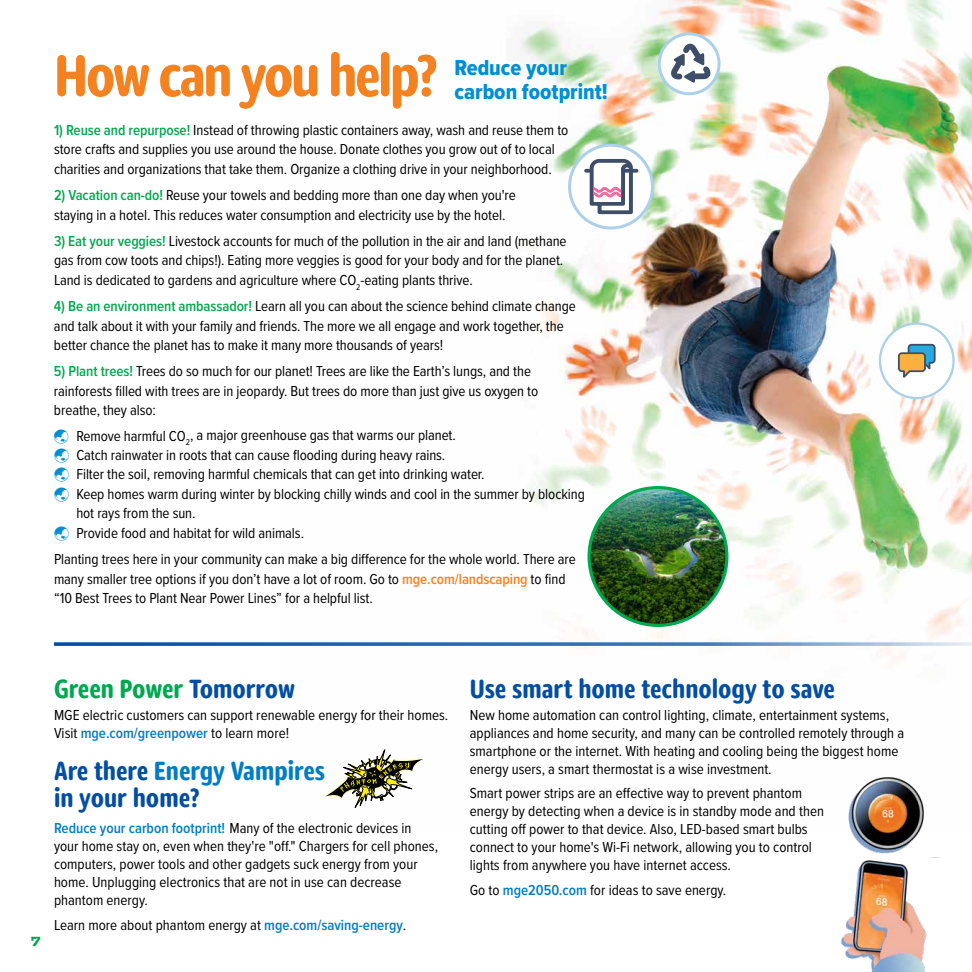
<style>
.page{position:relative;width:972px;height:972px;background:#fff}
.page>*{position:absolute;margin:0;border:0;box-sizing:border-box;transform-origin:0 0}
.t1{font:700 60px "Dita Cd";letter-spacing:-.04em;color:#f58220}
.t2{font:700 27px/27px "Dita Cd";color:#034ea2}
.t3{font:700 27px "Dita Cd";letter-spacing:-.005em;color:#00a850}
.t4{font:22.5px/24px "Proxima Nova Cond Extrabld";color:#008fd5}
.t5{font:15px/19.5px "Proxima Nova Cond";letter-spacing:-.005em;color:#000}
.t6{font:13.5px "Postino Std";color:#00a850}
.s1{font-weight:600;color:#00a850}
.s2{font-weight:600;color:#f58220}
.s3{color:#034ea2}
.s4{font-weight:600;color:#007dc5}
.s5{color:#007dc5}
</style>
<div class="page">
<img style="left:519px;top:0;width:453px;height:656px">
<img style="left:848px;top:777px;width:76px;height:77px">
<img style="left:840px;top:860px;width:87px;height:112px">
<div style="left:570px;top:145px;width:82px;height:83px;background:#fff;border-radius:50%"></div>
<svg style="left:586px;top:159px;width:50px;height:56px"></svg>
<div style="left:568px;top:144px;width:86px;height:85px;border:3px solid #abd0e9;border-radius:50%"></div>
<svg style="left:659px;top:34px;width:60px;height:60px"></svg>
<svg style="left:671px;top:43px;width:40px;height:40px"></svg>
<div style="left:658px;top:32px;width:63px;height:63px;border:3px solid #abd0e9;border-radius:50%"></div>
<div style="left:880px;top:324px;width:74px;height:74px;background:#fff;border-radius:50%"></div>
<svg style="left:898px;top:344px;width:38px;height:34px"></svg>
<div style="left:879px;top:322px;width:76px;height:77px;border:2px solid #abd0e9;border-radius:50%"></div>
<svg style="left:325px;top:749px;width:98px;height:59px"></svg>
<img style="left:589px;top:488px;width:138px;height:137px;border-radius:68px">
<div style="left:588px;top:486px;width:141px;height:141px;border:3px solid #00a850;border-radius:50%"></div>
<div style="left:449px;top:53px;width:164px;height:56px;background:#fff;opacity:.75"></div>
<svg style="left:56px;top:642px;width:916px;height:4px;background:#5587bf"></svg>
<h1 class="t1" style="left:54px;top:38px;width:385px">How can you help?</h1>
<h3 class="t4" style="left:454px;top:55px;width:155px">Reduce your carbon footprint!</h3>
<p class="t5" style="left:54px;top:120px;width:516px"><span class="s1">1) Reuse and repurpose!</span> Instead of throwing plastic containers away, wash and reuse them to store crafts and supplies you use around the house. Donate clothes you grow out of to local charities and organizations that take them. Organize a clothing drive in your neighborhood.</p>
<p class="t5" style="left:54px;top:185px;width:463px"><span class="s1">2) Vacation can-do!</span> Reuse your towels and bedding more than one day when you're staying in a hotel. This reduces water consumption and electricity use by the hotel.</p>
<p class="t5" style="left:54px;top:231px;width:514px"><span class="s1">3) Eat your veggies!</span> Livestock accounts for much of the pollution in the air and land (methane gas from cow toots and chips!). Eating more veggies is good for your body and for the planet.<br>Land is dedicated to gardens and agriculture where CO<sub>2</sub>-eating plants thrive.</p>
<p class="t5" style="left:54px;top:296px;width:523px"><span class="s1">4) Be an environment ambassador!</span> Learn all you can about the science behind climate change and talk about it with your family and friends. The more we all engage and work together, the better chance the planet has to make it many more thousands of years!</p>
<p class="t5" style="left:54px;top:361px;width:486px"><span class="s1">5) Plant trees!</span> Trees do so much for our planet! Trees are like the Earth’s lungs, and the rainforests filled with trees are in jeopardy. But trees do more than just give us oxygen to breathe, they also:</p>
<p class="t5" style="left:76px;top:425px;width:510px">Remove harmful CO<sub>2</sub>, a major greenhouse gas that warms our planet.<br>Catch rainwater in roots that can cause flooding during heavy rains.<br>Filter the soil, removing harmful chemicals that can get into drinking water.<br>Keep homes warm during winter by blocking chilly winds and cool in the summer by blocking hot rays from the sun.<br>Provide food and habitat for wild animals.</p>
<p class="t5" style="left:54px;top:549px;width:523px">Planting trees here in your community can make a big difference for the whole world. There are many smaller tree options if you don’t have a lot of room. Go to <span class="s2">mge.com/landscaping</span> to find “10 Best Trees to Plant Near Power Lines” for a helpful list.</p>
<p class="t6" style="left:31px;top:930px;width:11px">7</p>
<h2 class="t3" style="left:54px;top:672px;width:242px">Green Power <span class="s3">Tomorrow</span></h2>
<p class="t5" style="left:54px;top:705px;width:396px;line-height:18px">MGE electric customers can support renewable energy for their homes.<br>Visit <span class="s4">mge.com/greenpower</span> to learn more!</p>
<h2 class="t2" style="left:54px;top:757px;width:273px">Are there <span class="s5">Energy Vampires </span>in your home?</h2>
<p class="t5" style="left:54px;top:818px;width:386px;line-height:18px"><span class="s4">Reduce your carbon footprint!</span> Many of the electronic devices in your home stay on, even when they're "off." Chargers for cell phones, computers, power tools and other gadgets suck energy from your home. Unplugging electronics that are not in use can decrease phantom energy.</p>
<p class="t5" style="left:54px;top:914px;width:354px">Learn more about phantom energy at <span class="s4">mge.com/saving-energy</span>.</p>
<h2 class="t2" style="left:470px;top:675px;width:367px">Use smart home technology to save</h2>
<p class="t5" style="left:470px;top:705px;width:436px;line-height:18px">New home automation can control lighting, climate, entertainment systems, appliances and home security, and many can be controlled remotely through a smartphone or the internet. With heating and cooling being the biggest home energy users, a smart thermostat is a wise investment.</p>
<p class="t5" style="left:470px;top:784px;width:356px;line-height:18px">Smart power strips are an effective way to prevent phantom energy by detecting when a device is in standby mode and then cutting off power to that device. Also, LED-based smart bulbs connect to your home's Wi-Fi network, allowing you to control lights from anywhere you have internet access.</p>
<p class="t5" style="left:470px;top:880px;width:258px">Go to <span class="s4">mge2050.com</span> for ideas to save energy.</p>
</div>
